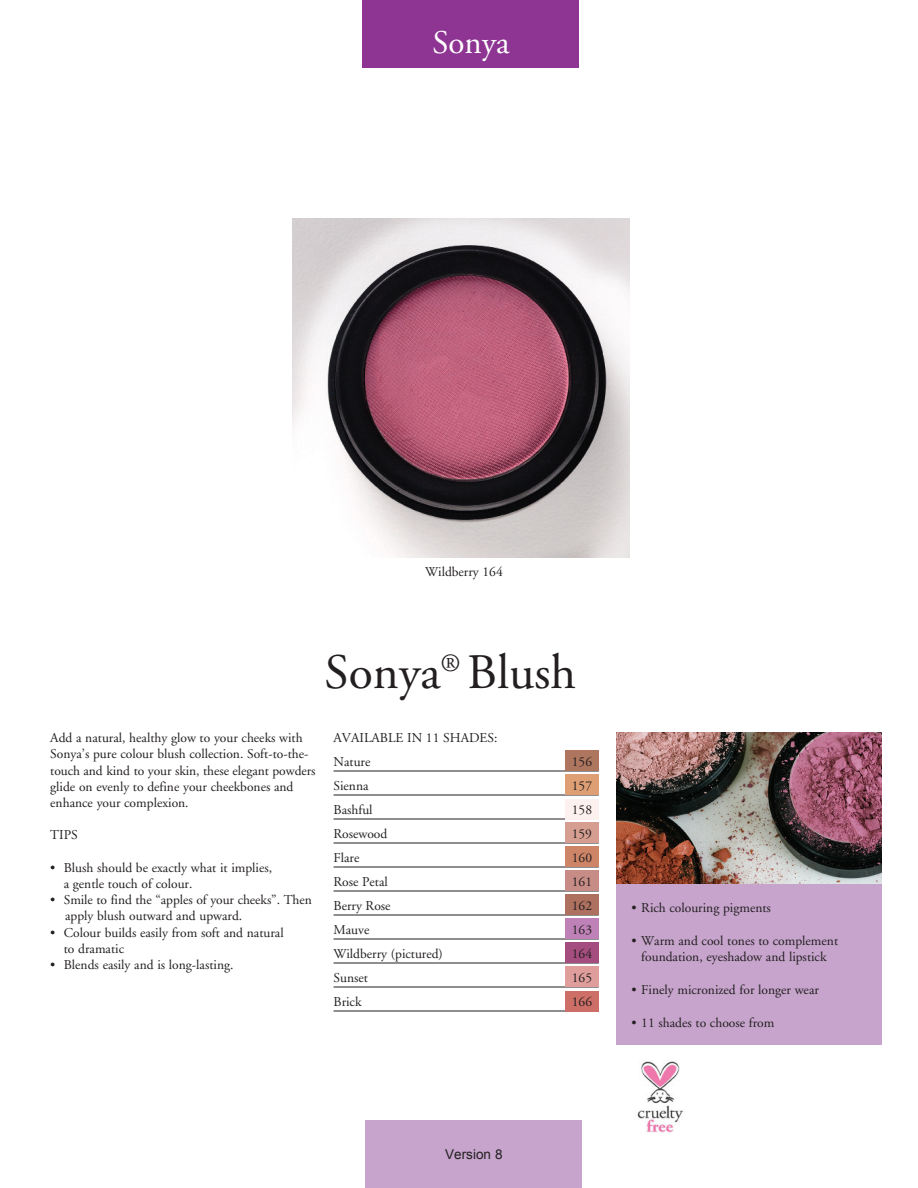
<style>
.page{position:relative;width:918px;height:1188px;background:#fff}
.page>*{position:absolute;margin:0;border:0;box-sizing:border-box;transform-origin:0 0}
.t1{font:49.5px "Adobe Garamond";color:#231f20}
.t2{font:33px "Adobe Garamond";color:#fff}
.t3{font:13.5px/16.2px "Adobe Garamond";color:#231f20}
.t4{font:13.5px "Arial";color:#231f20}
</style>
<div class="page">
<hr style="left:334px;top:771px;width:265px;height:1px;background:#231f20">
<hr style="left:334px;top:795px;width:265px;height:1px;background:#231f20">
<hr style="left:334px;top:819px;width:265px;height:1px;background:#231f20">
<hr style="left:334px;top:843px;width:265px;height:1px;background:#231f20">
<hr style="left:334px;top:867px;width:265px;height:1px;background:#231f20">
<hr style="left:334px;top:891px;width:265px;height:1px;background:#231f20">
<hr style="left:334px;top:915px;width:265px;height:1px;background:#231f20">
<hr style="left:334px;top:939px;width:265px;height:1px;background:#231f20">
<hr style="left:334px;top:963px;width:265px;height:1px;background:#231f20">
<hr style="left:334px;top:987px;width:265px;height:1px;background:#231f20">
<hr style="left:334px;top:1011px;width:265px;height:1px;background:#231f20">
<div style="left:363px;top:0;width:216px;height:67px;background:#8e3594"></div>
<div style="left:366px;top:1120px;width:216px;height:68px;background:#c6a4cc"></div>
<img style="left:616px;top:732px;width:266px;height:152px">
<div style="left:616px;top:884px;width:266px;height:161px;background:#c6a4cc"></div>
<img style="left:293px;top:218px;width:337px;height:340px">
<div style="left:565px;top:751px;width:34px;height:20px;background:#af765f"></div>
<div style="left:565px;top:775px;width:34px;height:20px;background:#df9f75"></div>
<div style="left:565px;top:799px;width:34px;height:20px;background:#fdf1f0"></div>
<div style="left:565px;top:823px;width:34px;height:20px;background:#d59e90"></div>
<div style="left:565px;top:847px;width:34px;height:20px;background:#ce8567"></div>
<div style="left:565px;top:871px;width:34px;height:20px;background:#c78c86"></div>
<div style="left:565px;top:895px;width:34px;height:20px;background:#ae705f"></div>
<div style="left:565px;top:919px;width:34px;height:20px;background:#bf82b8"></div>
<div style="left:565px;top:943px;width:34px;height:20px;background:#a64d7f"></div>
<div style="left:565px;top:967px;width:34px;height:20px;background:#df9e9c"></div>
<div style="left:565px;top:991px;width:34px;height:20px;background:#cd6f66"></div>
<img style="left:637px;top:1061px;width:46px;height:72px">
<p class="t2" style="left:432px;top:25px;width:79px">Sonya</p>
<p class="t3" style="left:425px;top:564px;width:79px">Wildberry 164</p>
<p class="t1" style="left:325px;top:646px;width:253px">Sonya<sup>®</sup> Blush</p>
<p class="t3" style="left:50px;top:730px;width:267px">Add a natural, healthy glow to your cheeks with Sonya’s pure colour blush collection. Soft-to-the&shy;touch and kind to your skin, these elegant powders glide on evenly to define your cheekbones and enhance your complexion.</p>
<p class="t3" style="left:50px;top:827px;width:29px">TIPS</p>
<p class="t3" style="left:50px;top:860px;width:223px">• Blush should be exactly what it implies,</p>
<p class="t3" style="left:64px;top:876px;width:130px">a gentle touch of colour.</p>
<p class="t3" style="left:65px;top:892px;width:248px;text-indent:-15px">• Smile to find the “apples of your cheeks”. Then apply blush outward and upward.</p>
<p class="t3" style="left:50px;top:924px;width:235px">• Colour builds easily from soft and natural</p>
<p class="t3" style="left:64px;top:941px;width:62px">to dramatic</p>
<p class="t3" style="left:50px;top:957px;width:185px">• Blends easily and is long-lasting.</p>
<p class="t3" style="left:334px;top:730px;width:165px">AVAILABLE IN 11 SHADES:</p>
<p class="t3" style="left:334px;top:754px;width:38px">Nature</p>
<p class="t3" style="left:334px;top:778px;width:37px">Sienna</p>
<p class="t3" style="left:334px;top:802px;width:41px">Bashful</p>
<p class="t3" style="left:334px;top:826px;width:55px">Rosewood</p>
<p class="t3" style="left:334px;top:850px;width:27px">Flare</p>
<p class="t3" style="left:334px;top:874px;width:56px">Rose Petal</p>
<p class="t3" style="left:334px;top:898px;width:59px">Berry Rose</p>
<p class="t3" style="left:334px;top:922px;width:37px">Mauve</p>
<p class="t3" style="left:334px;top:946px;width:111px">Wildberry (pictured)</p>
<p class="t3" style="left:334px;top:970px;width:36px">Sunset</p>
<p class="t3" style="left:334px;top:994px;width:30px">Brick</p>
<p class="t3" style="left:572px;top:754px;width:22px">156</p>
<p class="t3" style="left:572px;top:778px;width:22px">157</p>
<p class="t3" style="left:572px;top:802px;width:22px">158</p>
<p class="t3" style="left:572px;top:826px;width:22px">159</p>
<p class="t3" style="left:572px;top:850px;width:22px">160</p>
<p class="t3" style="left:572px;top:874px;width:22px">161</p>
<p class="t3" style="left:572px;top:898px;width:22px">162</p>
<p class="t3" style="left:572px;top:922px;width:22px">163</p>
<p class="t3" style="left:572px;top:946px;width:22px">164</p>
<p class="t3" style="left:572px;top:970px;width:22px">165</p>
<p class="t3" style="left:572px;top:994px;width:22px">166</p>
<p class="t3" style="left:631px;top:900px;width:141px">• Rich colouring pigments</p>
<p class="t3" style="left:631px;top:933px;width:208px;text-align:center">• Warm and cool tones to complement foundation, eyeshadow and lipstick</p>
<p class="t3" style="left:631px;top:982px;width:189px">• Finely micronized for longer wear</p>
<p class="t3" style="left:631px;top:1015px;width:145px">• 11 shades to choose from</p>
<p class="t4" style="left:445px;top:1145px;width:59px">Version 8</p>
</div>
